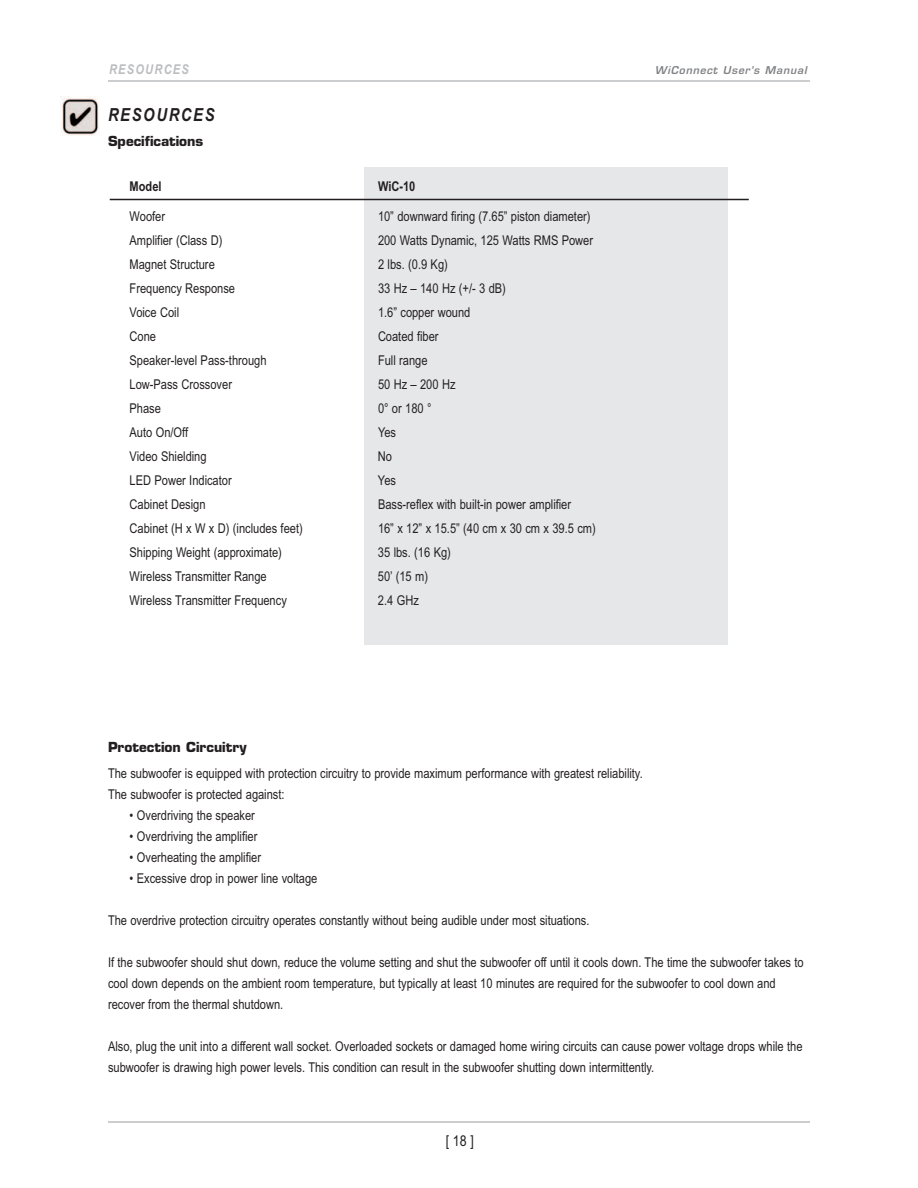
<style>
.page{position:relative;width:918px;height:1188px;background:#fff}
.page>*{position:absolute;margin:0;border:0;box-sizing:border-box;transform-origin:0 0}
.t1{font:italic 700 18px "Arial Narrow";letter-spacing:.09em;color:#231f20}
.t2{font:15px "Arial Narrow";color:#231f20}
.t3{font:13.5px/24px "Arial Narrow";color:#231f20}
.t4{font:700 13.5px "Eurostile";color:#231f20}
.t5{font:700 13.5px "Arial Narrow";color:#231f20}
.t6{font:italic 700 13.5px "Arial Narrow";letter-spacing:.09em;color:#bcbdc0}
.t7{font:italic 600 10.5px "Eurostile";letter-spacing:.07em;color:#808285}
</style>
<div class="page">
<div style="left:364px;top:168px;width:364px;height:477px;background:#e6e7e9"></div>
<hr style="left:110px;top:199px;width:639px;height:1px;background:#231f20">
<hr style="left:108px;top:1121px;width:702px;height:2px;background:#bcbdc0">
<hr style="left:108px;top:80px;width:702px;height:2px;background:#bcbdc0">
<img style="left:60px;top:97px;width:39px;height:39px">
<p class="t6" style="left:109px;top:64px;width:81px">RESOURCES</p>
<p class="t7" style="left:655px;top:66px;width:153px">WiConnect User’s Manual</p>
<h1 class="t1" style="left:108px;top:108px;width:108px">RESOURCES</h1>
<p class="t4" style="left:108px;top:136px;width:97px">Specifications</p>
<p class="t5" style="left:130px;top:179px;width:33px">Model</p>
<p class="t5" style="left:378px;top:179px;width:39px">WiC-10</p>
<p class="t3" style="left:130px;top:206px;width:175px">Woofer<br>Amplifier (Class D)<br>Magnet Structure<br>Frequency Response<br>Voice Coil<br>Cone<br>Speaker-level Pass-through<br>Low-Pass Crossover<br>Phase<br>Auto On/Off<br>Video Shielding<br>LED Power Indicator<br>Cabinet Design<br>Cabinet (H x W x D) (includes feet)<br>Shipping Weight (approximate)<br>Wireless Transmitter Range<br>Wireless Transmitter Frequency</p>
<p class="t3" style="left:378px;top:206px;width:219px">10” downward firing (7.65” piston diameter)<br>200 Watts Dynamic, 125 Watts RMS Power<br>2 lbs. (0.9 Kg)<br>33 Hz – 140 Hz (+/- 3 dB)<br>1.6” copper wound<br>Coated fiber<br>Full range<br>50 Hz – 200 Hz<br>0° or 180 °<br>Yes<br>No<br>Yes<br>Bass-reflex with built-in power amplifier<br>16” x 12” x 15.5” (40 cm x 30 cm x 39.5 cm)<br>35 lbs. (16 Kg)<br>50’ (15 m)<br>2.4 GHz</p>
<p class="t4" style="left:108px;top:742px;width:140px">Protection Circuitry</p>
<p class="t3" style="left:108px;top:764px;width:536px;line-height:21px">The subwoofer is equipped with protection circuitry to provide maximum performance with greatest reliability.<br>The subwoofer is protected against:</p>
<p class="t3" style="left:130px;top:804px;width:127px">• Overdriving the speaker</p>
<p class="t3" style="left:130px;top:825px;width:129px">• Overdriving the amplifier</p>
<p class="t3" style="left:130px;top:846px;width:133px">• Overheating the amplifier</p>
<p class="t3" style="left:130px;top:867px;width:189px">• Excessive drop in power line voltage</p>
<p class="t3" style="left:108px;top:909px;width:483px">The overdrive protection circuitry operates constantly without being audible under most situations.</p>
<p class="t3" style="left:108px;top:953px;width:697px;line-height:21px">If the subwoofer should shut down, reduce the volume setting and shut the subwoofer off until it cools down. The time the subwoofer takes to cool down depends on the ambient room temperature, but typically at least 10 minutes are required for the subwoofer to cool down and recover from the thermal shutdown.</p>
<p class="t3" style="left:108px;top:1037px;width:696px;line-height:21px">Also, plug the unit into a different wall socket. Overloaded sockets or damaged home wiring circuits can cause power voltage drops while the subwoofer is drawing high power levels. This condition can result in the subwoofer shutting down intermittently.</p>
<p class="t2" style="left:446px;top:1136px;width:30px">[ 18 ]</p>
</div>
